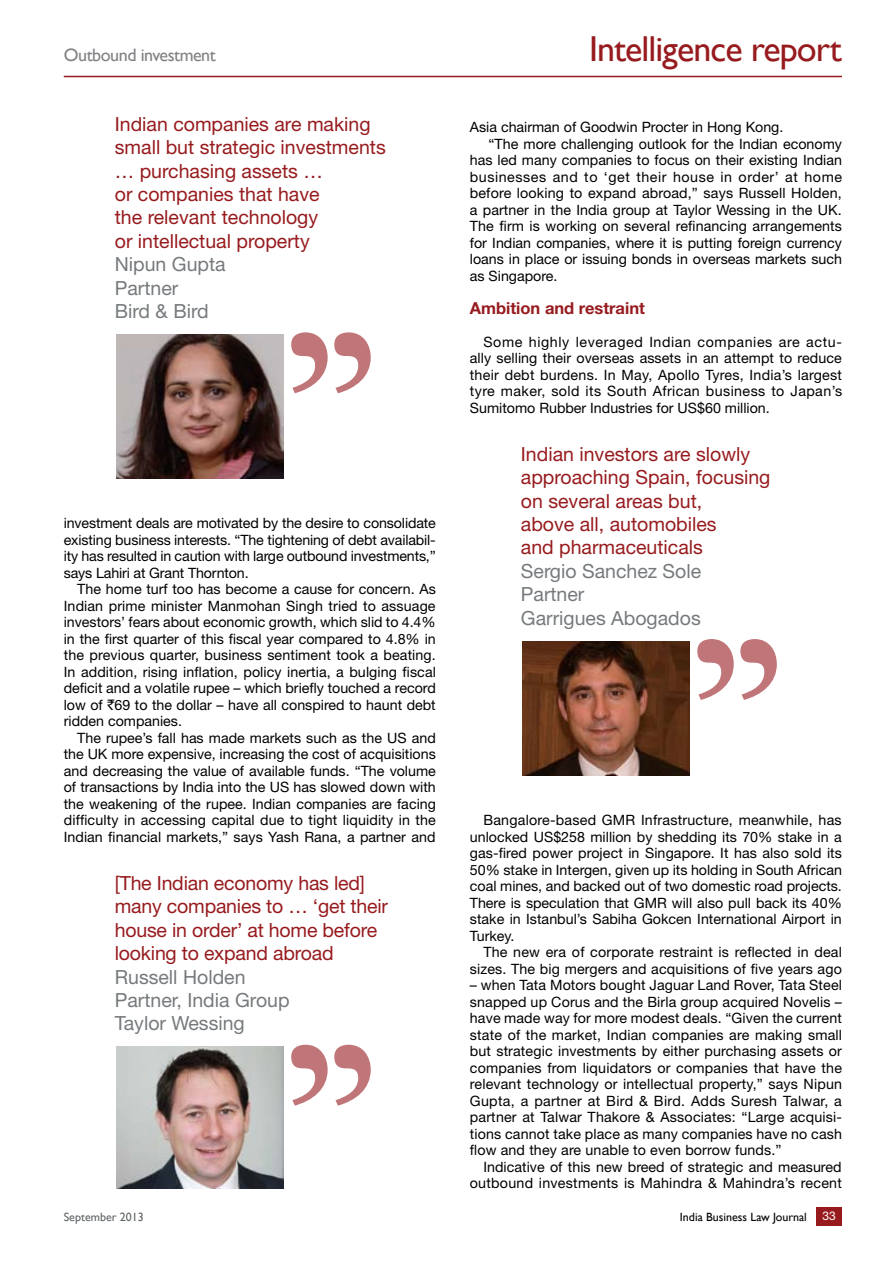
<style>
.page{position:relative;width:893px;height:1263px;background:#fff}
.page>*{position:absolute;margin:0;border:0;box-sizing:border-box;transform-origin:0 0}
.t1{font:36px "Gill Sans";letter-spacing:-.025em;color:#971b1e}
.t2{font:19.5px/23.4px "Helvetica Neue";color:#971b1e}
.t3{font:18px "Gill Sans";letter-spacing:-.025em;color:#808285}
.t4{font:700 16.5px "Helvetica Neue";color:#971b1e}
.t5{font:14.25px/16.5px "Helvetica Neue";letter-spacing:.005em;color:#000;text-align:justify}
.t6{font:14.25px "Helvetica Neue";letter-spacing:.025em;color:#000}
.t7{font:14.25px "Helvetica Neue";letter-spacing:.04em;color:#000}
.t8{font:12px "Gill Sans";color:#000}
.t9{font:12px "Gill Sans";color:#5f6466}
.t10{font:12px "Helvetica Neue";color:#fff}
.s1{color:#767a7d}
.s2{font-family:"Rupee Foradian"}
</style>
<div class="page">
<hr style="left:64px;top:76px;width:778px;height:1px;background:#971b1e">
<div style="left:817px;top:1207px;width:25px;height:18px;background:#971b1e"></div>
<svg style="left:697px;top:639px;width:80px;height:61px"></svg>
<img style="left:522px;top:641px;width:168px;height:135px">
<svg style="left:291px;top:332px;width:80px;height:61px"></svg>
<img style="left:116px;top:334px;width:168px;height:144px">
<svg style="left:291px;top:1045px;width:80px;height:61px"></svg>
<img style="left:116px;top:1047px;width:168px;height:141px">
<p class="t3" style="left:64px;top:45px;width:154px">Outbound investment</p>
<p class="t2" style="left:115px;top:112px;width:272px">Indian companies are making small but strategic investments … purchasing assets …<br>or companies that have<br>the relevant technology<br>or intellectual property<br><span class="s1">Nipun Gupta<br>Partner<br>Bird &amp; Bird</span></p>
<p class="t5" style="left:64px;top:514px;width:374px">investment deals are motivated by the desire to consolidate</p>
<p class="t5" style="left:64px;top:531px;width:374px">existing business interests. “The tightening of debt availabil-</p>
<p class="t5" style="left:64px;top:547px;width:374px">ity has resulted in caution with large outbound investments,”</p>
<p class="t5" style="left:64px;top:564px;width:186px">says Lahiri at Grant Thornton.</p>
<p class="t5" style="left:77px;top:580px;width:360px">The home turf too has become a cause for concern. As</p>
<p class="t5" style="left:64px;top:597px;width:373px">Indian prime minister Manmohan Singh tried to assuage</p>
<p class="t5" style="left:64px;top:614px;width:374px">investors’ fears about economic growth, which slid to 4.4%</p>
<p class="t5" style="left:64px;top:630px;width:374px">in the first quarter of this fiscal year compared to 4.8% in</p>
<p class="t5" style="left:64px;top:647px;width:374px">the previous quarter, business sentiment took a beating.</p>
<p class="t5" style="left:64px;top:663px;width:374px">In addition, rising inflation, policy inertia, a bulging fiscal</p>
<p class="t5" style="left:64px;top:680px;width:374px">deficit and a volatile rupee – which briefly touched a record</p>
<p class="t5" style="left:64px;top:696px;width:373px">low of <span class="s2">`</span>69 to the dollar – have all conspired to haunt debt</p>
<p class="t5" style="left:64px;top:713px;width:120px">ridden companies.</p>
<p class="t5" style="left:77px;top:729px;width:360px">The rupee’s fall has made markets such as the US and</p>
<p class="t5" style="left:64px;top:746px;width:374px">the UK more expensive, increasing the cost of acquisitions</p>
<p class="t5" style="left:64px;top:762px;width:374px">and decreasing the value of available funds. “The volume</p>
<p class="t5" style="left:64px;top:779px;width:374px">of transactions by India into the US has slowed down with</p>
<p class="t5" style="left:64px;top:795px;width:374px">the weakening of the rupee. Indian companies are facing</p>
<p class="t5" style="left:64px;top:812px;width:374px">difficulty in accessing capital due to tight liquidity in the</p>
<p class="t5" style="left:64px;top:828px;width:373px">Indian financial markets,” says Yash Rana, a partner and</p>
<p class="t2" style="left:115px;top:871px;width:275px">[The Indian economy has led] many companies to … ‘get their house in order’ at home before looking to expand abroad<br><span class="s1">Russell Holden<br>Partner, India Group<br>Taylor Wessing</span></p>
<p class="t9" style="left:64px;top:1210px;width:82px">September 2013</p>
<p class="t1" style="left:589px;top:28px;width:254px">Intelligence report</p>
<p class="t5" style="left:470px;top:119px;width:315px">Asia chairman of Goodwin Procter in Hong Kong.</p>
<p class="t5" style="left:489px;top:135px;width:355px">“The more challenging outlook for the Indian economy</p>
<p class="t5" style="left:470px;top:152px;width:374px">has led many companies to focus on their existing Indian</p>
<p class="t7" style="left:470px;top:168px;width:374px">businesses and to ‘get their house in order’ at home</p>
<p class="t5" style="left:470px;top:185px;width:373px">before looking to expand abroad,” says Russell Holden,</p>
<p class="t5" style="left:470px;top:201px;width:373px">a partner in the India group at Taylor Wessing in the UK.</p>
<p class="t5" style="left:470px;top:218px;width:374px">The firm is working on several refinancing arrangements</p>
<p class="t5" style="left:470px;top:234px;width:374px">for Indian companies, where it is putting foreign currency</p>
<p class="t5" style="left:470px;top:251px;width:374px">loans in place or issuing bonds in overseas markets such</p>
<p class="t5" style="left:470px;top:267px;width:89px">as Singapore.</p>
<p class="t4" style="left:470px;top:297px;width:177px">Ambition and restraint</p>
<p class="t5" style="left:470px;top:333px;width:374px;text-indent:13px">Some highly leveraged Indian companies are actu&shy;ally selling their overseas assets in an attempt to reduce their debt burdens. In May, Apollo Tyres, India’s largest tyre maker, sold its South African business to Japan’s Sumitomo Rubber Industries for US$60 million.</p>
<p class="t2" style="left:521px;top:442px;width:251px">Indian investors are slowly approaching Spain, focusing on several areas but,<br>above all, automobiles<br>and pharmaceuticals<br><span class="s1">Sergio Sanchez Sole<br>Partner<br>Garrigues Abogados</span></p>
<p class="t5" style="left:483px;top:811px;width:360px">Bangalore-based GMR Infrastructure, meanwhile, has</p>
<p class="t5" style="left:470px;top:828px;width:373px">unlocked US$258 million by shedding its 70% stake in a</p>
<p class="t5" style="left:470px;top:844px;width:374px">gas-fired power project in Singapore. It has also sold its</p>
<p class="t5" style="left:470px;top:861px;width:374px">50% stake in Intergen, given up its holding in South African</p>
<p class="t5" style="left:470px;top:877px;width:373px">coal mines, and backed out of two domestic road projects.</p>
<p class="t5" style="left:470px;top:894px;width:374px">There is speculation that GMR will also pull back its 40%</p>
<p class="t5" style="left:470px;top:911px;width:373px">stake in Istanbul’s Sabiha Gokcen International Airport in</p>
<p class="t5" style="left:470px;top:927px;width:46px">Turkey.</p>
<p class="t5" style="left:483px;top:944px;width:360px">The new era of corporate restraint is reflected in deal</p>
<p class="t5" style="left:470px;top:960px;width:374px">sizes. The big mergers and acquisitions of five years ago</p>
<p class="t5" style="left:470px;top:977px;width:374px">– when Tata Motors bought Jaguar Land Rover, Tata Steel</p>
<p class="t5" style="left:470px;top:993px;width:374px">snapped up Corus and the Birla group acquired Novelis –</p>
<p class="t5" style="left:470px;top:1010px;width:374px">have made way for more modest deals. “Given the current</p>
<p class="t5" style="left:470px;top:1026px;width:374px">state of the market, Indian companies are making small</p>
<p class="t5" style="left:470px;top:1043px;width:374px">but strategic investments by either purchasing assets or</p>
<p class="t5" style="left:470px;top:1059px;width:374px">companies from liquidators or companies that have the</p>
<p class="t5" style="left:470px;top:1076px;width:374px">relevant technology or intellectual property,” says Nipun</p>
<p class="t6" style="left:470px;top:1092px;width:374px">Gupta, a partner at Bird &amp; Bird. Adds Suresh Talwar, a</p>
<p class="t5" style="left:470px;top:1109px;width:374px">partner at Talwar Thakore &amp; Associates: “Large acquisi-</p>
<p class="t5" style="left:470px;top:1125px;width:374px">tions cannot take place as many companies have no cash</p>
<p class="t5" style="left:470px;top:1142px;width:313px">flow and they are unable to even borrow funds.”</p>
<p class="t5" style="left:483px;top:1158px;width:360px">Indicative of this new breed of strategic and measured</p>
<p class="t5" style="left:470px;top:1175px;width:374px">outbound investments is Mahindra &amp; Mahindra’s recent</p>
<p class="t8" style="left:680px;top:1210px;width:128px">India Business Law Journal</p>
<p class="t10" style="left:823px;top:1208px;width:15px">33</p>
</div>
